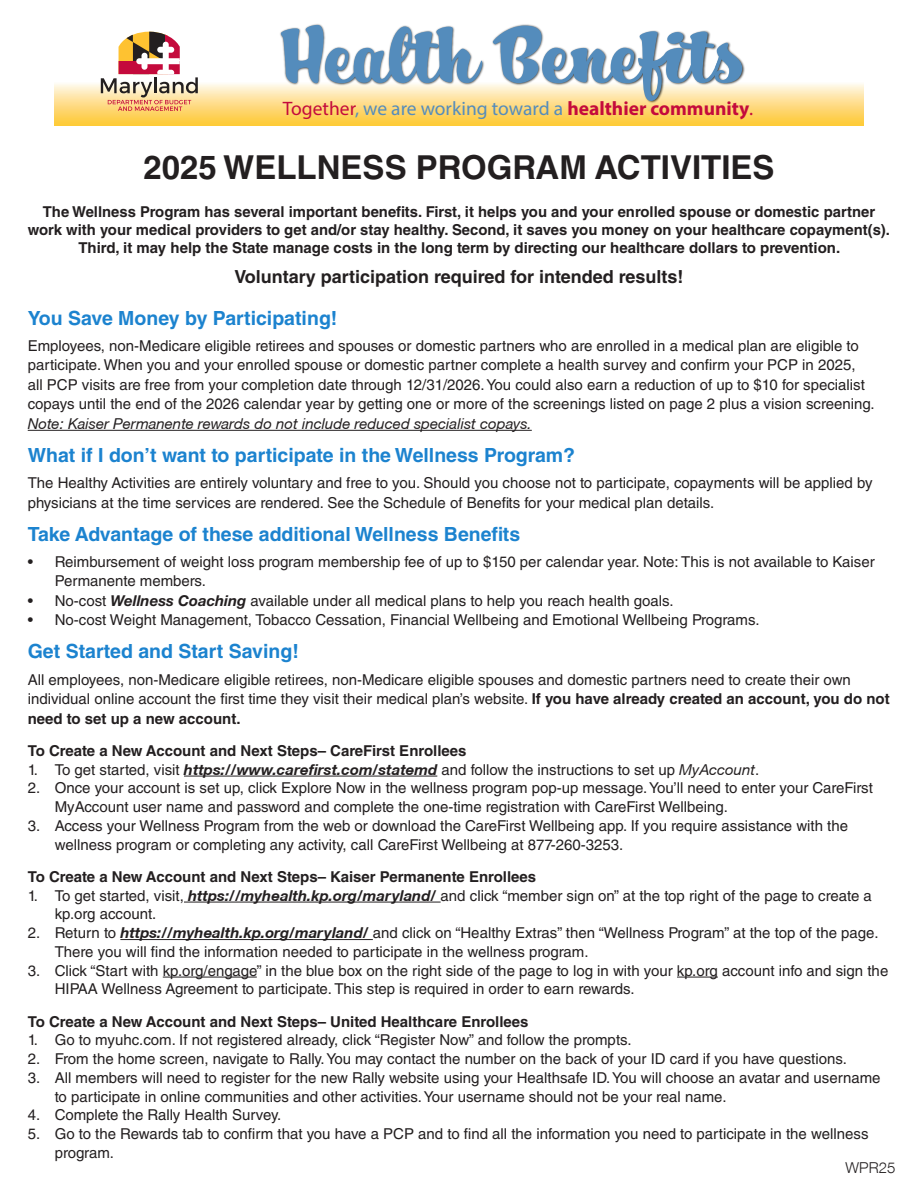
<style>
.page{position:relative;width:918px;height:1188px;background:#fff}
.page>*{position:absolute;margin:0;border:0;box-sizing:border-box;transform-origin:0 0}
.t1{font:72px "Hucklebuck JF";color:#548cbc}
.t2{font:700 33px "Helvetica LT Std";color:#231f20}
.t3{font:700 19.5px "Helvetica LT Std";color:#1c83cf}
.t4{font:19.5px "Myriad Pro";color:#548cbc}
.t5{font:700 18px "Helvetica LT Std";color:#231f20}
.t6{font:15px/19.5px "Helvetica LT Std";color:#231f20}
.t7{font:700 15px/18px "Helvetica LT Std";color:#231f20;text-align:center}
.t8{font:300 15px "Helvetica Neue LT Com";color:#231f20}
.s1{color:#c40a3c}
.s2{font-weight:700;color:#c40a3c}
.s3{font-family:"Helvetica Neue CE";font-style:italic}
.s4{font-family:"Helvetica Neue LT Std";font-weight:700;font-style:italic}
.s5{font-weight:700}
.s6{font-family:"Helvetica Neue CE";font-weight:700;font-style:italic}
</style>
<div class="page">
<hr style="left:28px;top:430px;width:504px;height:1px;background:#231f20">
<hr style="left:184px;top:776px;width:253px;height:1px;background:#231f20">
<hr style="left:184px;top:902px;width:257px;height:1px;background:#231f20">
<hr style="left:120px;top:939px;width:253px;height:1px;background:#231f20">
<hr style="left:163px;top:977px;width:94px;height:1px;background:#231f20">
<hr style="left:677px;top:977px;width:41px;height:1px;background:#231f20">
<div style="left:54px;top:81px;width:810px;height:45px;background:linear-gradient(to bottom,#fdf8f3,#ffc62c)"></div>
<svg style="left:101px;top:32px;width:63px;height:79px"></svg>
<img style="left:164px;top:24px;width:698px;height:94px">
<p class="t1" style="left:280px;top:9px;width:466px">Health Benefits</p>
<p class="t4" style="left:283px;top:97px;width:472px"><span class="s1">Together</span>, we are working toward a <span class="s2">healthier community</span><span class="s1">.</span></p>
<p class="t2" style="left:143px;top:147px;width:633px">2025 WELLNESS PROGRAM ACTIVITIES</p>
<p class="t7" style="left:28px;top:203px;width:864px">The Wellness Program has several important benefits. First, it helps you and your enrolled spouse or domestic partner work with your medical providers to get and/or stay healthy. Second, it saves you money on your healthcare copayment(s).</p>
<p class="t7" style="left:78px;top:239px;width:763px">Third, it may help the State manage costs in the long term by directing our healthcare dollars to prevention.</p>
<p class="t5" style="left:234px;top:266px;width:451px">Voluntary participation required for intended results!</p>
<p class="t3" style="left:28px;top:306px;width:311px">You Save Money by Participating!</p>
<p class="t6" style="left:28px;top:336px;width:849px">Employees, non-Medicare eligible retirees and spouses or domestic partners who are enrolled in a medical plan are eligible to participate. When you and your enrolled spouse or domestic partner complete a health survey and confirm your PCP in 2025,<br>all PCP visits are free from your completion date through 12/31/2026. You could also earn a reduction of up to $10 for specialist copays until the end of the 2026 calendar year by getting one or more of the screenings listed on page 2 plus a vision screening.<br><span class="s3">Note: Kaiser Permanente rewards do not include reduced specialist copays.</span></p>
<p class="t3" style="left:28px;top:443px;width:549px">What if I don’t want to participate in the Wellness Program?</p>
<p class="t6" style="left:28px;top:473px;width:846px">The Healthy Activities are entirely voluntary and free to you. Should you choose not to participate, copayments will be applied by physicians at the time services are rendered. See the Schedule of Benefits for your medical plan details.</p>
<p class="t3" style="left:28px;top:522px;width:494px">Take Advantage of these additional Wellness Benefits</p>
<p class="t6" style="left:55px;top:552px;width:822px;text-indent:-27px">• Reimbursement of weight loss program membership fee of up to $150 per calendar year. Note: This is not available to Kaiser<br>Permanente members.</p>
<p class="t6" style="left:28px;top:591px;width:647px">• No-cost <span class="s4">Wellness Coaching</span> available under all medical plans to help you reach health goals.</p>
<p class="t6" style="left:28px;top:610px;width:733px">• No-cost Weight Management, Tobacco Cessation, Financial Wellbeing and Emotional Wellbeing Programs.</p>
<p class="t3" style="left:28px;top:640px;width:273px">Get Started and Start Saving!</p>
<p class="t6" style="left:28px;top:670px;width:863px">All employees, non-Medicare eligible retirees, non-Medicare eligible spouses and domestic partners need to create their own individual online account the first time they visit their medical plan’s website. <span class="s5">If you have already created an account, you do not need to set up a new account.</span></p>
<p class="t7" style="left:28px;top:741px;width:440px">To Create a New Account and Next Steps– CareFirst Enrollees</p>
<p class="t6" style="left:28px;top:760px;width:733px">1. To get started, visit <span class="s6">https://www.carefirst.com/statemd</span> and follow the instructions to set up <span class="s3">MyAccount</span>.</p>
<p class="t6" style="left:55px;top:779px;width:820px;line-height:18.8px;text-indent:-27px">2. Once your account is set up, click Explore Now in the wellness program pop-up message. You’ll need to enter your CareFirst<br>MyAccount user name and password and complete the one-time registration with CareFirst Wellbeing.</p>
<p class="t6" style="left:55px;top:816px;width:795px;line-height:18.8px;text-indent:-27px">3. Access your Wellness Program from the web or download the CareFirst Wellbeing app. If you require assistance with the wellness program or completing any activity, call CareFirst Wellbeing at 877-260-3253.</p>
<p class="t7" style="left:28px;top:867px;width:510px">To Create a New Account and Next Steps– Kaiser Permanente Enrollees</p>
<p class="t6" style="left:55px;top:886px;width:819px;line-height:18.8px;text-indent:-27px">1. To get started, visit, <span class="s6">https://myhealth.kp.org/maryland/</span> and click “member sign on” at the top right of the page to create a kp.org account.</p>
<p class="t6" style="left:55px;top:923px;width:825px;line-height:18.8px;text-indent:-27px">2. Return to <span class="s6">https://myhealth.kp.org/maryland/</span> and click on “Healthy Extras” then “Wellness Program” at the top of the page.<br>There you will find the information needed to participate in the wellness program.</p>
<p class="t6" style="left:55px;top:961px;width:835px;line-height:18.8px;text-indent:-27px">3. Click “Start with kp.org/engage” in the blue box on the right side of the page to log in with your kp.org account info and sign the<br>HIPAA Wellness Agreement to participate. This step is required in order to earn rewards.</p>
<p class="t7" style="left:28px;top:1012px;width:502px">To Create a New Account and Next Steps– United Healthcare Enrollees</p>
<p class="t6" style="left:28px;top:1030px;width:605px">1. Go to myuhc.com. If not registered already, click “Register Now” and follow the prompts.</p>
<p class="t6" style="left:28px;top:1049px;width:821px">2. From the home screen, navigate to Rally. You may contact the number on the back of your ID card if you have questions.</p>
<p class="t6" style="left:55px;top:1068px;width:827px;line-height:18.8px;text-indent:-27px">3. All members will need to register for the new Rally website using your Healthsafe ID. You will choose an avatar and username to participate in online communities and other activities. Your username should not be your real name.</p>
<p class="t6" style="left:28px;top:1105px;width:255px">4. Complete the Rally Health Survey.</p>
<p class="t6" style="left:55px;top:1124px;width:815px;line-height:18.8px;text-indent:-27px">5. Go to the Rewards tab to confirm that you have a PCP and to find all the information you need to participate in the wellness program.</p>
<p class="t8" style="left:846px;top:1158px;width:51px">WPR25</p>
</div>
